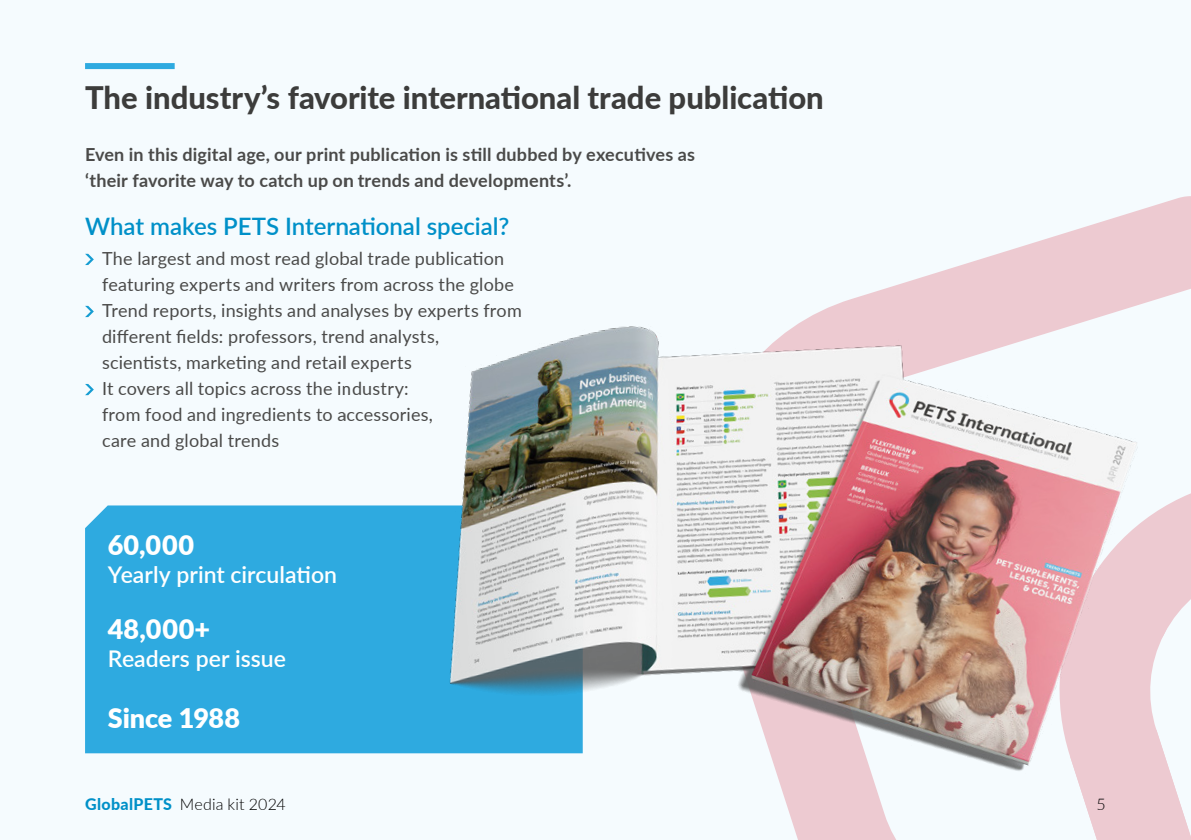
<style>
.page{position:relative;width:1191px;height:840px;background:#fff}
.page>*{position:absolute;margin:0;border:0;box-sizing:border-box;transform-origin:0 0}
.t1{font:800 31px "Lato";color:#3c3c3b}
.t2{font:900 27px "Lato";letter-spacing:.005em;color:#fff}
.t3{font:600 24px "Lato";color:#0090c8}
.t4{font:600 23px "Lato";color:#fff}
.t5{font:18px/26px "Lato";letter-spacing:.01em;color:#4a4a49}
.t6{font:700 18px/26px "Lato";letter-spacing:.01em;color:#4a4a49}
.t7{font:300 16px "Lato";letter-spacing:.01em;color:#000}
.s1{font-weight:800;color:#0090c8}
</style>
<div class="page">
<div style="left:0;top:0;width:1191px;height:839px;background:#f5fbfe"></div>
<div style="left:85px;top:505px;width:322px;height:247px;background:#2eaae0"></div>
<div style="left:85px;top:63px;width:90px;height:6px;background:#2eaae0"></div>
<svg style="left:85px;top:254px;width:9px;height:11px"></svg>
<svg style="left:85px;top:306px;width:9px;height:11px"></svg>
<svg style="left:85px;top:384px;width:9px;height:11px"></svg>
<img style="left:407px;top:196px;width:784px;height:643px">
<h1 class="t1" style="left:85px;top:74px;width:740px">The industry’s favorite international trade publication</h1>
<p class="t6" style="left:85px;top:140px;width:611px">Even in this digital age, our print publication is still dubbed by executives as ‘their favorite way to catch up on trends and developments’.</p>
<h3 class="t3" style="left:85px;top:209px;width:426px">What makes PETS International special?</h3>
<p class="t5" style="left:102px;top:244px;width:421px">The largest and most read global trade publication featuring experts and writers from across the globe Trend reports, insights and analyses by experts from different fields: professors, trend analysts, scientists, marketing and retail experts<br>It covers all topics across the industry:<br>from food and ingredients to accessories,<br>care and global trends</p>
<h2 class="t2" style="left:108px;top:524px;width:88px">60,000</h2>
<p class="t4" style="left:108px;top:558px;width:231px">Yearly print circulation</p>
<h2 class="t2" style="left:108px;top:608px;width:104px">48,000+</h2>
<p class="t4" style="left:108px;top:642px;width:180px">Readers per issue</p>
<h2 class="t2" style="left:108px;top:697px;width:134px">Since 1988</h2>
<p class="t7" style="left:85px;top:792px;width:202px"><span class="s1">GlobalPETS</span> Media kit 2024</p>
<p class="t7" style="left:1096px;top:792px;width:11px">5</p>
</div>
